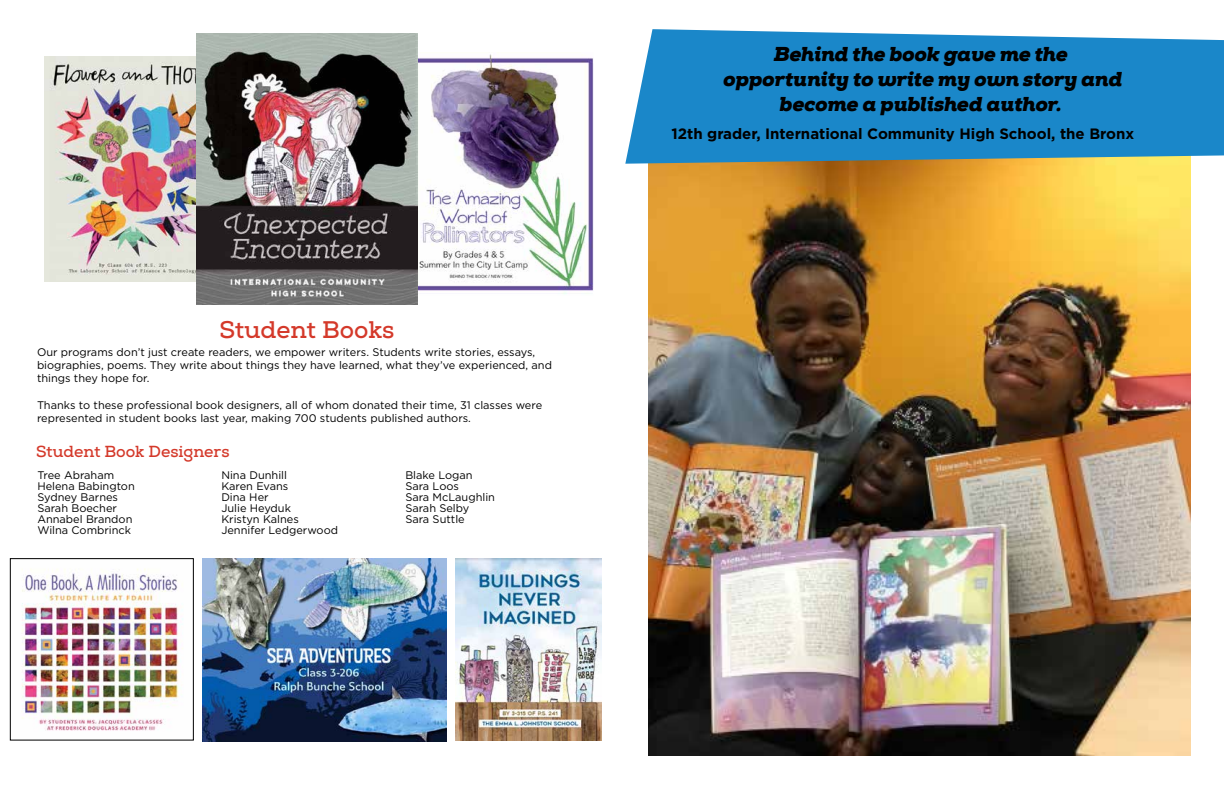
<style>
.page{position:relative;width:1224px;height:792px;background:#fff}
.page>*{position:absolute;margin:0;border:0;box-sizing:border-box;transform-origin:0 0}
.t1{font:700 24px "Nexa Slab";color:#d4392a}
.t2{font:italic 900 20px/25px "Nexa Slab";color:#000;text-align:center}
.t3{font:700 16px "Nexa Slab";color:#d4392a}
.t4{font:700 15px "Gotham";color:#000}
.t5{font:11px/11px "Gotham";color:#000}
</style>
<div class="page">
<img style="left:22px;top:569px;width:161px;height:162px">
<div style="left:10px;top:558px;width:184px;height:183px;border:1px solid #000"></div>
<img style="left:418px;top:54px;width:176px;height:240px">
<img style="left:45px;top:56px;width:151px;height:226px">
<img style="left:196px;top:34px;width:222px;height:271px">
<img style="left:455px;top:558px;width:147px;height:183px">
<img style="left:203px;top:558px;width:243px;height:184px">
<img style="left:648px;top:164px;width:542px;height:592px">
<svg style="left:625px;top:29px;width:599px;height:135px;background:#2f90c8"></svg>
<h1 class="t1" style="left:219px;top:315px;width:177px">Student Books</h1>
<p class="t5" style="left:37px;top:345px;width:517px;line-height:13.2px">Our programs don’t just create readers, we empower writers. Students write stories, essays, biographies, poems. They write about things they have learned, what they’ve experienced, and things they hope for.</p>
<p class="t5" style="left:37px;top:398px;width:507px;line-height:13.2px">Thanks to these professional book designers, all of whom donated their time, 31 classes were represented in student books last year, making 700 students published authors.</p>
<h3 class="t3" style="left:36px;top:442px;width:195px">Student Book Designers</h3>
<p class="t5" style="left:37px;top:470px;width:99px">Tree Abraham<br>Helena Babington<br>Sydney Barnes<br>Sarah Boecher<br>Annabel Brandon<br>Wilna Combrinck</p>
<p class="t5" style="left:221px;top:470px;width:118px">Nina Dunhill<br>Karen Evans<br>Dina Her<br>Julie Heyduk<br>Kristyn Kalnes<br>Jennifer Ledgerwood</p>
<p class="t5" style="left:405px;top:470px;width:91px">Blake Logan<br>Sara Loos<br>Sara McLaughlin<br>Sarah Selby<br>Sara Suttle</p>
<h2 class="t2" style="left:723px;top:42px;width:401px">Behind the book gave me the opportunity to write my own story and become a published author.</h2>
<h3 class="t4" style="left:671px;top:124px;width:464px">12th grader, International Community High School, the Bronx</h3>
</div>
